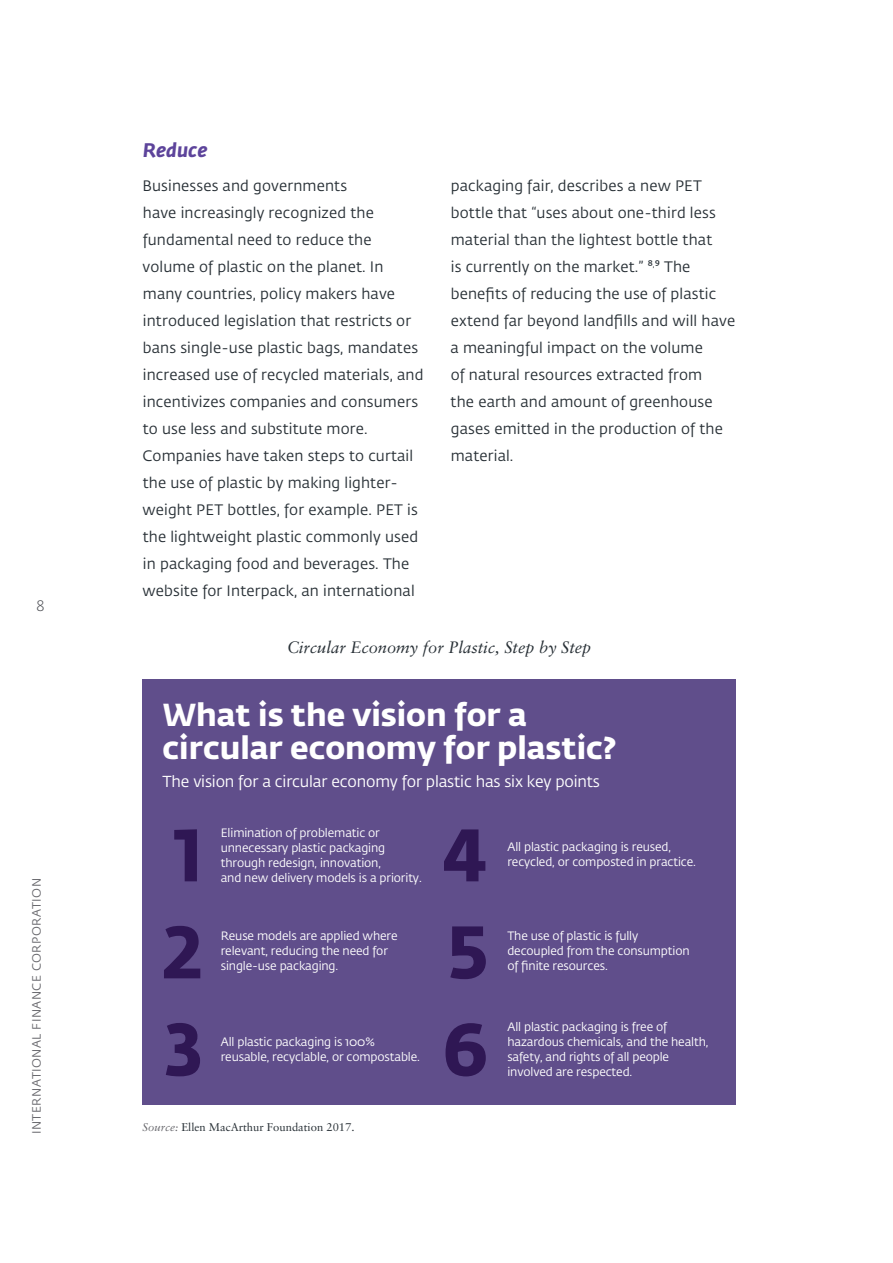
<style>
.page{position:relative;width:893px;height:1263px;background:#fff}
.page>*{position:absolute;margin:0;border:0;box-sizing:border-box;transform-origin:0 0}
.t1{font:700 73.35px "Fedra Sans Std";color:#2f1754}
.t2{font:700 31.5px/33px "Fedra Sans Std";color:#fff}
.t3{font:italic 700 19.5px "Fedra Sans Std";color:#5d449b}
.t4{font:italic 16.5px "Sabon LT Pro";color:#283036}
.t5{font:15.75px "Fedra Sans Std";letter-spacing:-.01em;color:#fff}
.t6{font:15px/27px "Fedra Sans Std";letter-spacing:.01em;color:#283036}
.t7{font:300 15px "Fedra Sans Std";color:#4e5055}
.t8{font:12px/15px "Fedra Sans Std";letter-spacing:-.01em;color:#fff}
.t9{font:12px "Fedra Sans Std";letter-spacing:.035em;color:#68686d}
.t10{font:11.25px "Sabon LT Pro";color:#283036}
.s1{font-style:italic;color:#68686d}
</style>
<div class="page">
<div style="left:143px;top:679px;width:593px;height:426px;background:#604e8b"></div>
<p class="t7" style="left:37px;top:597px;width:9px">8</p>
<p class="t9" style="left:30px;top:1134px;width:257px;rotate:-90deg">INTERNATIONAL FINANCE CORPORATION</p>
<h3 class="t3" style="left:143px;top:138px;width:66px">Reduce</h3>
<p class="t6" style="left:142px;top:172px;width:282px">Businesses and governments<br>have increasingly recognized the fundamental need to reduce the volume of plastic on the planet. In many countries, policy makers have introduced legislation that restricts or bans single-use plastic bags, mandates increased use of recycled materials, and incentivizes companies and consumers to use less and substitute more.<br>Companies have taken steps to curtail the use of plastic by making lighter&shy;weight PET bottles, for example. PET is the lightweight plastic commonly used in packaging food and beverages. The website for Interpack, an international</p>
<p class="t6" style="left:451px;top:172px;width:286px">packaging fair, describes a new PET bottle that “uses about one-third less material than the lightest bottle that<br>is currently on the market.” ⁸<sup>,</sup>⁹ The benefits of reducing the use of plastic extend far beyond landfills and will have a meaningful impact on the volume<br>of natural resources extracted from<br>the earth and amount of greenhouse gases emitted in the production of the material.</p>
<p class="t4" style="left:287px;top:637px;width:306px">Circular Economy for Plastic, Step by Step</p>
<h2 class="t2" style="left:163px;top:698px;width:456px">What is the vision for a circular economy for plastic?</h2>
<p class="t5" style="left:163px;top:772px;width:439px">The vision for a circular economy for plastic has six key points</p>
<p class="t8" style="left:221px;top:825px;width:202px">Elimination of problematic or unnecessary plastic packaging through redesign, innovation,<br>and new delivery models is a priority.</p>
<h1 class="t1" style="left:175px;top:808px;width:29px">1</h1>
<h1 class="t1" style="left:444px;top:808px;width:45px">4</h1>
<p class="t8" style="left:507px;top:840px;width:190px">All plastic packaging is reused, recycled, or composted in practice.</p>
<h1 class="t1" style="left:163px;top:905px;width:41px">2</h1>
<h1 class="t1" style="left:448px;top:905px;width:41px">5</h1>
<p class="t8" style="left:221px;top:928px;width:178px">Reuse models are applied where relevant, reducing the need for single-use packaging.</p>
<p class="t8" style="left:507px;top:928px;width:184px">The use of plastic is fully decoupled from the consumption of finite resources.</p>
<h1 class="t1" style="left:165px;top:1002px;width:39px">3</h1>
<h1 class="t1" style="left:442px;top:1002px;width:46px">6</h1>
<p class="t8" style="left:221px;top:1035px;width:201px">All plastic packaging is 100% reusable, recyclable, or compostable.</p>
<p class="t10" style="left:143px;top:1120px;width:213px"><span class="s1">Source:</span> Ellen MacArthur Foundation 2017.</p>
<p class="t8" style="left:507px;top:1020px;width:203px">All plastic packaging is free of hazardous chemicals, and the health, safety, and rights of all people involved are respected.</p>
</div>
